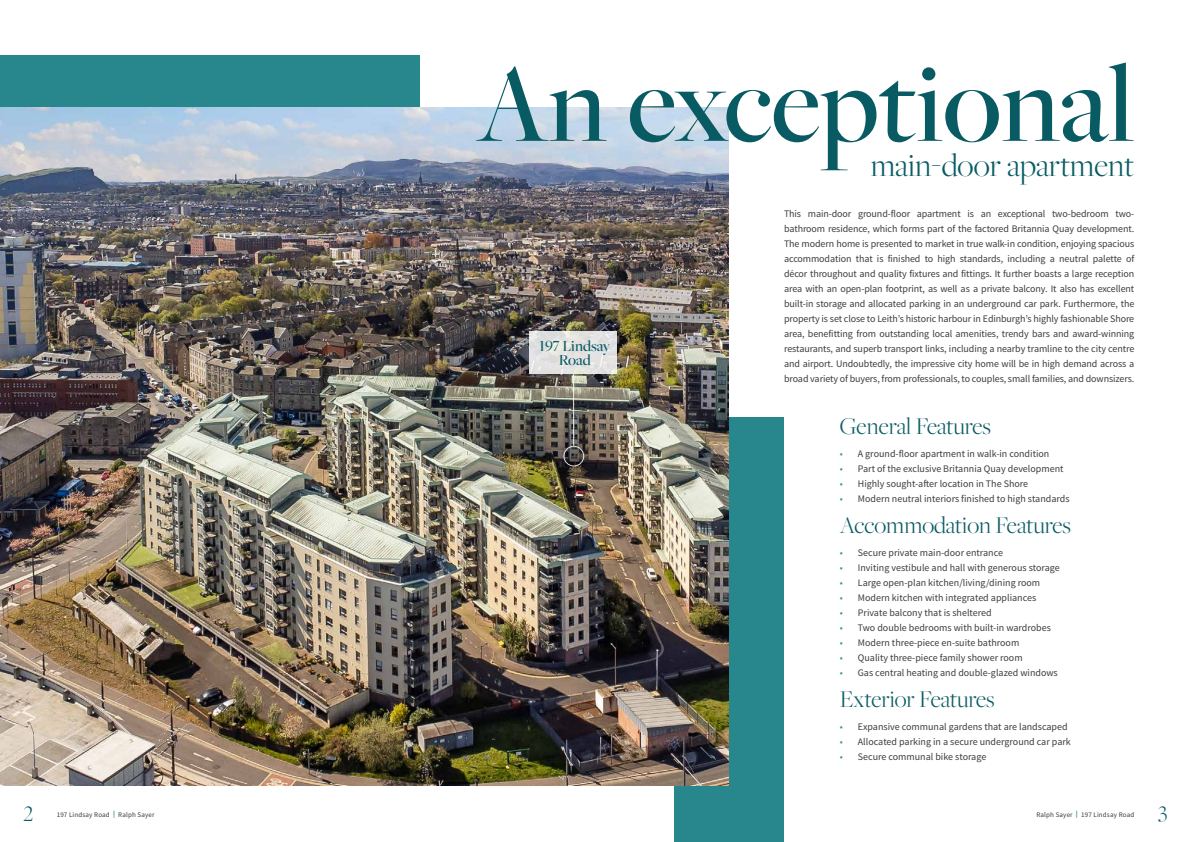
<style>
.page{position:relative;width:1191px;height:842px;background:#fff}
.page>*{position:absolute;margin:0;border:0;box-sizing:border-box;transform-origin:0 0}
.t1{font:500 116.4px "Freight Big Pro";color:#095b63}
.t2{font:300 34px "Freight Big Pro";color:#095b63}
.t3{font:300 25px "Freight Big Pro";color:#095b63}
.t4{font:300 23px "Freight Big Pro";color:#095b63}
.t5{font:500 16px/14px "Freight Big Pro";color:#095b63;text-align:center}
.t6{font:10px/15px "Source Sans Pro";color:#3c3c3b;text-align:justify}
.t7{font:7px "Source Sans Pro";letter-spacing:.02em;color:#3c3c3b}
.s1{color:#499197}
.s2{font-weight:900;color:#499197}
</style>
<div class="page">
<div style="left:675px;top:417px;width:109px;height:425px;background:#28868d"></div>
<div style="left:0;top:55px;width:420px;height:139px;background:#28868d"></div>
<img style="left:0;top:108px;width:728px;height:677px">
<hr style="left:573px;top:359px;width:1px;height:87px;background:#fff">
<div style="left:529px;top:332px;width:88px;height:42px;background:#e3e3e2"></div>
<div style="left:563px;top:446px;width:21px;height:20px;border:1px solid #fff;border-radius:50%"></div>
<h1 class="t1" style="left:476px;top:27px;width:659px">An exceptional</h1>
<p class="t6" style="left:784px;top:207px;width:352px">This main-door ground-floor apartment is an exceptional two-bedroom two&shy;bathroom residence, which forms part of the factored Britannia Quay development.<br>The modern home is presented to market in true walk-in condition, enjoying spacious accommodation that is finished to high standards, including a neutral palette of décor throughout and quality fixtures and fittings. It further boasts a large reception area with an open-plan footprint, as well as a private balcony. It also has excellent built-in storage and allocated parking in an underground car park. Furthermore, the property is set close to Leith’s historic harbour in Edinburgh’s highly fashionable Shore area, benefitting from outstanding local amenities, trendy bars and award-winning restaurants, and superb transport links, including a nearby tramline to the city centre and airport. Undoubtedly, the impressive city home will be in high demand across a broad variety of buyers, from professionals, to couples, small families, and downsizers.</p>
<h2 class="t2" style="left:870px;top:143px;width:265px">main-door apartment</h2>
<h3 class="t5" style="left:539px;top:338px;width:73px">197 Lindsay<br>Road</h3>
<h3 class="t3" style="left:840px;top:410px;width:153px">General Features</h3>
<p class="t6" style="left:840px;top:447px;width:211px"><span class="s1">•</span> A ground-floor apartment in walk-in condition</p>
<p class="t6" style="left:840px;top:462px;width:225px"><span class="s1">•</span> Part of the exclusive Britannia Quay development</p>
<p class="t6" style="left:840px;top:477px;width:190px"><span class="s1">•</span> Highly sought-after location in The Shore</p>
<p class="t6" style="left:840px;top:492px;width:231px"><span class="s1">•</span> Modern neutral interiors finished to high standards</p>
<h3 class="t3" style="left:840px;top:509px;width:233px">Accommodation Features</h3>
<p class="t6" style="left:840px;top:546px;width:165px"><span class="s1">•</span> Secure private main-door entrance</p>
<p class="t6" style="left:840px;top:561px;width:221px"><span class="s1">•</span> Inviting vestibule and hall with generous storage</p>
<p class="t6" style="left:840px;top:576px;width:202px"><span class="s1">•</span> Large open-plan kitchen/living/dining room</p>
<p class="t6" style="left:840px;top:591px;width:198px"><span class="s1">•</span> Modern kitchen with integrated appliances</p>
<p class="t6" style="left:840px;top:606px;width:153px"><span class="s1">•</span> Private balcony that is sheltered</p>
<p class="t6" style="left:840px;top:621px;width:213px"><span class="s1">•</span> Two double bedrooms with built-in wardrobes</p>
<p class="t6" style="left:840px;top:636px;width:181px"><span class="s1">•</span> Modern three-piece en-suite bathroom</p>
<p class="t6" style="left:840px;top:651px;width:184px"><span class="s1">•</span> Quality three-piece family shower room</p>
<p class="t6" style="left:840px;top:666px;width:219px"><span class="s1">•</span> Gas central heating and double-glazed windows</p>
<h3 class="t3" style="left:840px;top:683px;width:156px">Exterior Features</h3>
<p class="t6" style="left:840px;top:720px;width:229px"><span class="s1">•</span> Expansive communal gardens that are landscaped</p>
<p class="t6" style="left:840px;top:735px;width:232px"><span class="s1">•</span> Allocated parking in a secure underground car park</p>
<p class="t6" style="left:840px;top:750px;width:148px"><span class="s1">•</span> Secure communal bike storage</p>
<h3 class="t4" style="left:24px;top:798px;width:11px">2</h3>
<p class="t7" style="left:57px;top:810px;width:99px">197 Lindsay Road <span class="s2">|</span> Ralph Sayer</p>
<p class="t7" style="left:1036px;top:810px;width:99px">Ralph Sayer <span class="s2">|</span> 197 Lindsay Road</p>
<h3 class="t4" style="left:1158px;top:798px;width:11px">3</h3>
</div>
